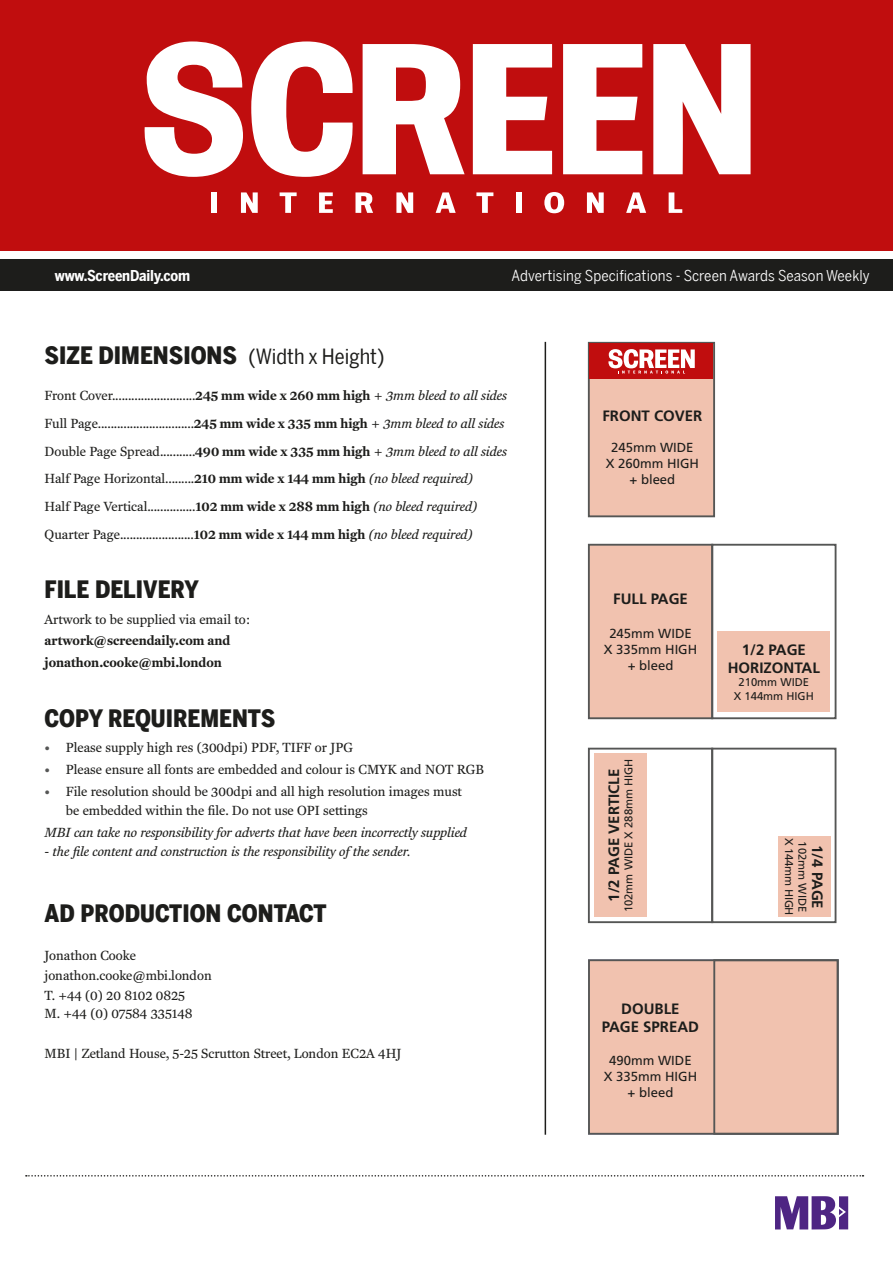
<style>
.page{position:relative;width:893px;height:1263px;background:#fff}
.page>*{position:absolute;margin:0;border:0;box-sizing:border-box;transform-origin:0 0}
.t1{font:900 24px "Benton Sans Cond";color:#1d1d1b}
.t2{font:700 18px "Benton Sans Cond";letter-spacing:-.01em;color:#fff}
.t3{font:700 15px/18px "Frutiger";color:#1d1d1b;text-align:center}
.t4{font:15px "Benton Sans Cond";letter-spacing:.005em;color:#fff;scale:1.05 1}
.t5{font:700 15px "Benton Sans Cond";letter-spacing:-.01em;color:#fff}
.t6{font:13.5px/27.6px "Fenway";color:#1d1d1b}
.t7{font:italic 13.5px "Fenway";color:#1d1d1b}
.t8{font:700 13.5px/21.6px "Fenway";color:#1d1d1b}
.t9{font:13.2px/15.8px "Frutiger";color:#1d1d1b;text-align:center}
.t10{font:11.25px/13.5px "Frutiger";color:#1d1d1b;text-align:center}
.s1{font-weight:400;font-size:21px}
.s2{font-weight:700}
.s3{font-style:italic}
.s4{color:#555655}
</style>
<div class="page">
<div style="left:588px;top:342px;width:127px;height:175px;background:#f1c2af;border:2px solid #555655"></div>
<div style="left:590px;top:344px;width:123px;height:35px;background:#c00d0e"></div>
<svg style="left:608px;top:349px;width:87px;height:25px"></svg>
<div style="left:0;top:0;width:893px;height:251px;background:#c00d0e"></div>
<svg style="left:144px;top:41px;width:99px;height:136px"></svg>
<svg style="left:251px;top:41px;width:102px;height:136px"></svg>
<svg style="left:363px;top:44px;width:102px;height:130px"></svg>
<svg style="left:473px;top:44px;width:79px;height:130px"></svg>
<svg style="left:563px;top:44px;width:79px;height:130px"></svg>
<svg style="left:653px;top:44px;width:97px;height:130px"></svg>
<div style="left:212px;top:192px;width:5px;height:21px;background:#fff"></div>
<svg style="left:241px;top:192px;width:17px;height:21px"></svg>
<svg style="left:280px;top:192px;width:17px;height:21px"></svg>
<svg style="left:319px;top:192px;width:14px;height:21px"></svg>
<svg style="left:355px;top:192px;width:18px;height:21px"></svg>
<svg style="left:396px;top:192px;width:17px;height:21px"></svg>
<svg style="left:436px;top:192px;width:20px;height:21px"></svg>
<svg style="left:476px;top:192px;width:17px;height:21px"></svg>
<div style="left:516px;top:192px;width:6px;height:21px;background:#fff"></div>
<svg style="left:544px;top:192px;width:20px;height:21px"></svg>
<svg style="left:587px;top:192px;width:17px;height:21px"></svg>
<svg style="left:626px;top:192px;width:20px;height:21px"></svg>
<svg style="left:669px;top:192px;width:13px;height:21px"></svg>
<div style="left:0;top:259px;width:893px;height:32px;background:#1d1d1b"></div>
<div style="left:589px;top:545px;width:123px;height:173px;background:#f1c2af"></div>
<div style="left:588px;top:544px;width:125px;height:175px;border:2px solid #555655"></div>
<div style="left:588px;top:959px;width:251px;height:176px;background:#f1c2af;border:2px solid #555655"></div>
<div style="left:713px;top:959px;width:126px;height:176px;border:2px solid #555655"></div>
<div style="left:718px;top:631px;width:112px;height:81px;background:#f1c2af"></div>
<div style="left:711px;top:544px;width:125px;height:175px;border:2px solid #555655"></div>
<div style="left:588px;top:748px;width:125px;height:175px;border:2px solid #555655"></div>
<div style="left:594px;top:754px;width:52px;height:163px;background:#f1c2af"></div>
<div style="left:711px;top:748px;width:125px;height:175px;border:2px solid #555655"></div>
<div style="left:778px;top:836px;width:52px;height:81px;background:#f1c2af"></div>
<svg style="left:775px;top:1196px;width:73px;height:33px"></svg>
<hr style="left:545px;top:342px;width:1px;height:793px;background:#1d1d1b">
<svg style="left:26px;top:1175px;width:837px;height:1px"></svg>
<h2 class="t2" style="left:53px;top:265px;width:164px">www.ScreenDaily.com</h2>
<p class="t5" style="left:55px;top:266px;width:137px">www.ScreenDaily.com</p>
<p class="t4" style="left:511px;top:267px;width:343px">Advertising Specifications - Screen Awards Season Weekly</p>
<h1 class="t1" style="left:45px;top:341px;width:341px">SIZE DIMENSIONS <span class="s1">(Width x Height)</span></h1>
<p class="t6" style="left:45px;top:382px;width:464px">Front Cover..........................<span class="s2">245 mm wide x 260 mm high</span> <span class="s3">+ 3mm bleed to all sides </span>Full Page..............................<span class="s2">245 mm wide x 335 mm high</span> <span class="s3">+ 3mm bleed to all sides </span>Double Page Spread...........<span class="s2">490 mm wide x 335 mm high</span> <span class="s3">+ 3mm bleed to all sides </span>Half Page Horizontal.........<span class="s2">210 mm wide x 144 mm high</span> <span class="s3">(no bleed required)<br></span>Half Page Vertical...............<span class="s2">102 mm wide x 288 mm high</span> <span class="s3">(no bleed required)<br></span>Quarter Page.......................<span class="s2">102 mm wide x 144 mm high</span> <span class="s3">(no bleed required)</span></p>
<h1 class="t1" style="left:45px;top:575px;width:156px">FILE DELIVERY</h1>
<p class="t6" style="left:45px;top:605px;width:207px">Artwork to be supplied via email to:</p>
<p class="t8" style="left:45px;top:630px;width:187px">artwork@screendaily.com and jonathon.cooke@mbi.london</p>
<h1 class="t1" style="left:45px;top:704px;width:232px">COPY REQUIREMENTS</h1>
<p class="t6" style="left:45px;top:734px;width:310px"><span class="s4">•</span> Please supply high res (300dpi) PDF, TIFF or JPG</p>
<p class="t6" style="left:45px;top:755px;width:441px"><span class="s4">•</span> Please ensure all fonts are embedded and colour is CMYK and NOT RGB</p>
<p class="t6" style="left:66px;top:781px;width:398px;line-height:19.5px;text-indent:-21px"><span class="s4">•</span> File resolution should be 300dpi and all high resolution images must be embedded within the file. Do not use OPI settings</p>
<p class="t7" style="left:45px;top:824px;width:424px">MBI can take no responsibility for adverts that have been incorrectly supplied</p>
<p class="t7" style="left:45px;top:843px;width:367px">- the file content and construction is the responsibility of the sender.</p>
<h1 class="t1" style="left:45px;top:899px;width:283px">AD PRODUCTION CONTACT</h1>
<p class="t6" style="left:45px;top:945px;width:169px;line-height:20.1px">Jonathon Cooke jonathon.cooke@mbi.london<br>T. +44 (0) 20 8102 0825</p>
<p class="t6" style="left:45px;top:999px;width:149px">M. +44 (0) 07584 335148</p>
<p class="t6" style="left:45px;top:1040px;width:358px">MBI | Zetland House, 5-25 Scrutton Street, London EC2A 4HJ</p>
<p class="t3" style="left:602px;top:407px;width:102px">FRONT COVER</p>
<p class="t9" style="left:606px;top:440px;width:95px">245mm WIDE<br>X 260mm HIGH + bleed</p>
<p class="t3" style="left:613px;top:590px;width:76px">FULL PAGE</p>
<p class="t9" style="left:604px;top:626px;width:95px">245mm WIDE<br>X 335mm HIGH + bleed</p>
<p class="t3" style="left:605px;top:902px;width:134px;rotate:-90deg">1/2 PAGE VERTICLE</p>
<p class="t10" style="left:622px;top:912px;width:155px;rotate:-90deg">102mm WIDE X 288mm HIGH</p>
<p class="t3" style="left:728px;top:641px;width:94px">1/2 PAGE<br>HORIZONTAL</p>
<p class="t10" style="left:734px;top:676px;width:82px">210mm WIDE<br>X 144mm HIGH</p>
<p class="t10" style="left:809px;top:838px;width:79px;rotate:90deg">102mm WIDE<br>X 144mm HIGH</p>
<p class="t3" style="left:826px;top:845px;width:65px;rotate:90deg">1/4 PAGE</p>
<p class="t3" style="left:602px;top:999px;width:99px">DOUBLE<br>PAGE SPREAD</p>
<p class="t9" style="left:604px;top:1053px;width:95px">490mm WIDE<br>X 335mm HIGH + bleed</p>
</div>
